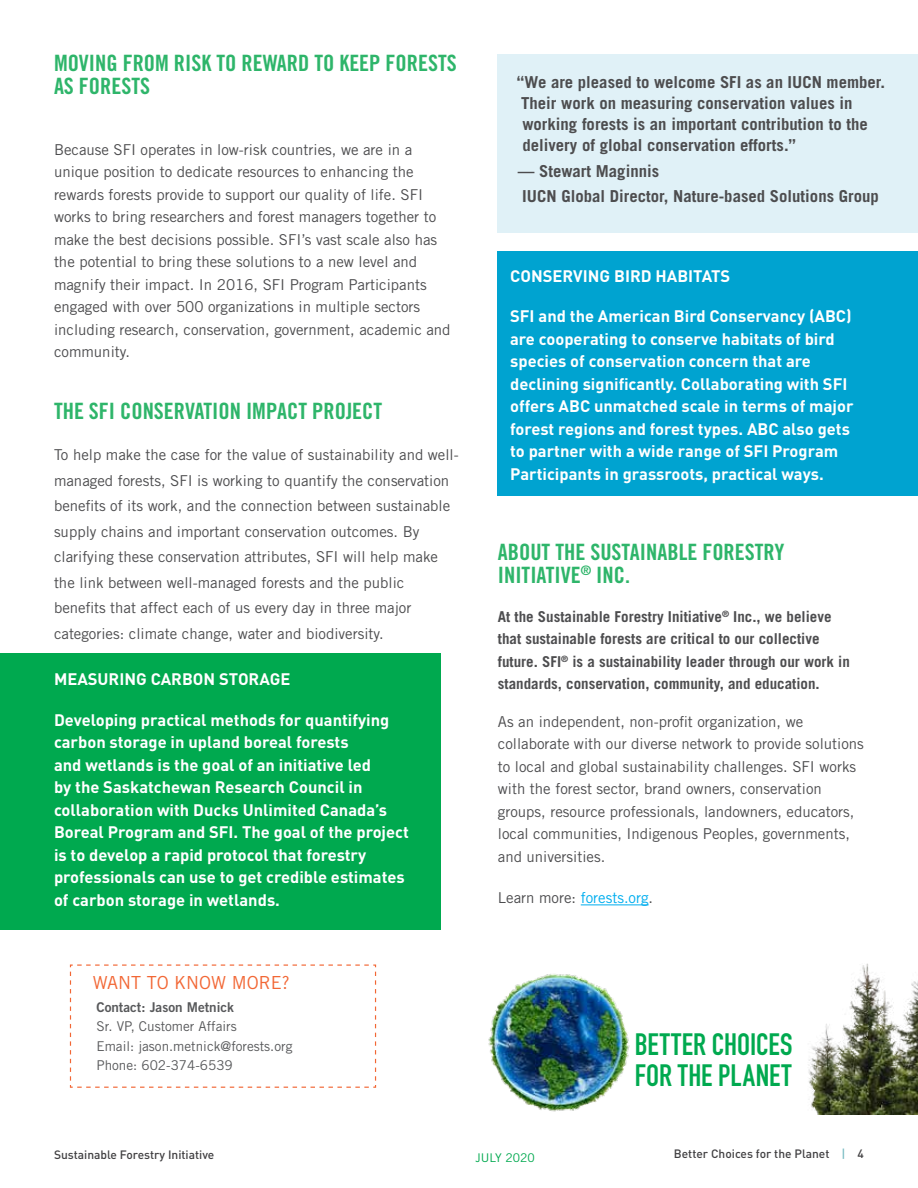
<style>
.page{position:relative;width:918px;height:1188px;background:#fff}
.page>*{position:absolute;margin:0;border:0;box-sizing:border-box;transform-origin:0 0}
.t1{font:700 30.45px/31.3px "DIN Condensed";letter-spacing:.005em;color:#00a94f}
.t2{font:22.5px/22.5px "Trade Gothic Bold Cond Twenty";color:#2eb56a}
.t3{font:18px "Trade Gothic";color:#f26735}
.t4{font:700 16.5px/22.5px "DIN";color:#fff}
.t5{font:700 16.5px/21px "Trade Gothic";color:#4d4d4f}
.t6{font:15px/22.5px "Trade Gothic";color:#4d4d4f}
.t7{font:700 15px/22.5px "Trade Gothic";color:#4d4d4f}
.t8{font:13.5px/19.5px "Trade Gothic";color:#58595b}
.t9{font:13.5px "Trade Gothic Bold Two";color:#58595b}
.t10{font:500 12px "DIN";color:#414042}
.t11{font:12px "Trade Gothic";color:#00a94f}
.s1{color:#00aeef}
.s2{color:#78bbc2}
</style>
<div class="page">
<svg style="left:69px;top:964px;width:308px;height:124px"></svg>
<div style="left:498px;top:54px;width:420px;height:178px;background:#e0f1f7"></div>
<hr style="left:581px;top:905px;width:68px;height:1px;background:#00aeef">
<div style="left:498px;top:251px;width:420px;height:244px;background:#00a3d0"></div>
<div style="left:0;top:653px;width:440px;height:277px;background:#00a94f"></div>
<img style="left:808px;top:963px;width:110px;height:151px">
<img style="left:488px;top:974px;width:142px;height:138px">
<h2 class="t2" style="left:54px;top:52px;width:404px">MOVING FROM RISK TO REWARD TO KEEP FORESTS<br>AS FORESTS</h2>
<p class="t6" style="left:54px;top:138px;width:398px">Because SFI operates in low-risk countries, we are in a unique position to dedicate resources to enhancing the rewards forests provide to support our quality of life. SFI works to bring researchers and forest managers together to make the best decisions possible. SFI’s vast scale also has the potential to bring these solutions to a new level and magnify their impact. In 2016, SFI Program Participants engaged with over 500 organizations in multiple sectors including research, conservation, government, academic and community.</p>
<h2 class="t2" style="left:54px;top:399px;width:330px">THE SFI CONSERVATION IMPACT PROJECT</h2>
<p class="t6" style="left:54px;top:442px;width:406px;line-height:25.5px">To help make the case for the value of sustainability and well&shy;managed forests, SFI is working to quantify the conservation benefits of its work, and the connection between sustainable supply chains and important conservation outcomes. By clarifying these conservation attributes, SFI will help make the link between well-managed forests and the public benefits that affect each of us every day in three major categories: climate change, water and biodiversity.</p>
<p class="t4" style="left:54px;top:668px;width:238px">MEASURING CARBON STORAGE</p>
<p class="t4" style="left:54px;top:708px;width:356px">Developing practical methods for quantifying carbon storage in upland boreal forests<br>and wetlands is the goal of an initiative led<br>by the Saskatchewan Research Council in collaboration with Ducks Unlimited Canada’s Boreal Program and SFI. The goal of the project is to develop a rapid protocol that forestry professionals can use to get credible estimates of carbon storage in wetlands.</p>
<p class="t3" style="left:93px;top:972px;width:198px">WANT TO KNOW MORE?</p>
<p class="t9" style="left:96px;top:999px;width:139px">Contact: Jason Metnick</p>
<p class="t8" style="left:96px;top:1017px;width:197px">Sr. VP, Customer Affairs<br>Email: jason.metnick@forests.org<br>Phone: 602-374-6539</p>
<p class="t5" style="left:517px;top:72px;width:370px">“We are pleased to welcome SFI as an IUCN member.<br>Their work on measuring conservation values in working forests is an important contribution to the delivery of global conservation efforts.”</p>
<p class="t5" style="left:518px;top:158px;width:363px;line-height:25.5px">— Stewart Maginnis<br>IUCN Global Director, Nature-based Solutions Group</p>
<p class="t4" style="left:510px;top:264px;width:222px">CONSERVING BIRD HABITATS</p>
<p class="t4" style="left:510px;top:304px;width:345px">SFI and the American Bird Conservancy (ABC) are cooperating to conserve habitats of bird species of conservation concern that are declining significantly. Collaborating with SFI offers ABC unmatched scale in terms of major forest regions and forest types. ABC also gets to partner with a wide range of SFI Program Participants in grassroots, practical ways.</p>
<h2 class="t2" style="left:498px;top:541px;width:288px">ABOUT THE SUSTAINABLE FORESTRY<br>INITIATIVE<sup>®</sup> INC.</h2>
<p class="t7" style="left:498px;top:605px;width:354px">At the Sustainable Forestry Initiative<sup>®</sup> Inc., we believe that sustainable forests are critical to our collective future. SFI<sup>®</sup> is a sustainability leader through our work in standards, conservation, community, and education.</p>
<p class="t6" style="left:498px;top:710px;width:368px">As an independent, non-profit organization, we collaborate with our diverse network to provide solutions to local and global sustainability challenges. SFI works with the forest sector, brand owners, conservation groups, resource professionals, landowners, educators, local communities, Indigenous Peoples, governments, and universities.</p>
<p class="t6" style="left:498px;top:887px;width:157px">Learn more: <span class="s1">forests.org</span>.</p>
<h1 class="t1" style="left:635px;top:1028px;width:159px">BETTER CHOICES<br>FOR THE PLANET</h1>
<p class="t10" style="left:54px;top:1147px;width:162px">Sustainable Forestry Initiative</p>
<p class="t10" style="left:674px;top:1146px;width:192px">Better Choices for the Planet <span class="s2">|</span> 4</p>
<p class="t11" style="left:476px;top:1151px;width:61px">JULY 2020</p>
</div>
